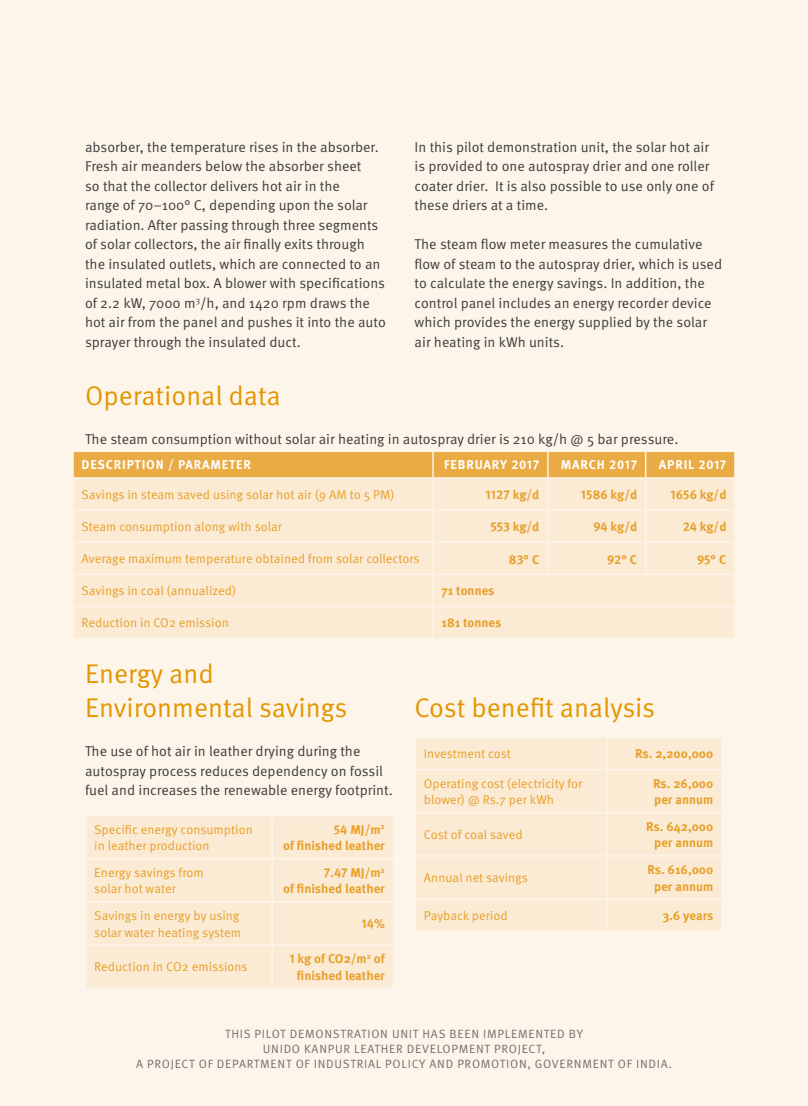
<style>
.page{position:relative;width:808px;height:1106px;background:#fdf5ea}
.page>*{position:absolute;margin:0;border:0;box-sizing:border-box;transform-origin:0 0}
.t1{font:27px/34.7px "Meta Pro";color:#e39600}
.t2{font:14.25px/19.5px "Meta Pro";color:#3c3c3b}
.t3{font:12.75px/16.5px "Meta Pro";color:#e7a029}
.t4{font:700 12.75px/16.5px "Meta Pro";color:#e7a029;text-align:right}
.t5{font:700 12.75px "Meta Pro";letter-spacing:.06em;color:#fff}
.t6{font:12px/15px "Meta Pro";letter-spacing:.06em;color:#706f6f;text-align:center}
</style>
<div class="page">
<div style="left:74px;top:479px;width:660px;height:159px;background:#fbead4"></div>
<svg style="left:73px;top:451px;width:661px;height:26px;background:#eaae4c"></svg>
<hr style="left:432px;top:479px;width:2px;height:30px;background:#fdf5ea">
<hr style="left:547px;top:479px;width:2px;height:30px;background:#fdf5ea">
<hr style="left:645px;top:479px;width:1px;height:30px;background:#fdf5ea">
<hr style="left:72px;top:509px;width:361px;height:2px;background:#fdf5ea">
<hr style="left:433px;top:509px;width:115px;height:2px;background:#fdf5ea">
<hr style="left:432px;top:511px;width:2px;height:30px;background:#fdf5ea">
<hr style="left:548px;top:509px;width:98px;height:2px;background:#fdf5ea">
<hr style="left:547px;top:511px;width:2px;height:30px;background:#fdf5ea">
<hr style="left:646px;top:509px;width:90px;height:2px;background:#fdf5ea">
<hr style="left:645px;top:511px;width:1px;height:30px;background:#fdf5ea">
<hr style="left:72px;top:541px;width:361px;height:2px;background:#fdf5ea">
<hr style="left:433px;top:541px;width:115px;height:2px;background:#fdf5ea">
<hr style="left:432px;top:543px;width:2px;height:30px;background:#fdf5ea">
<hr style="left:548px;top:541px;width:98px;height:2px;background:#fdf5ea">
<hr style="left:547px;top:543px;width:2px;height:30px;background:#fdf5ea">
<hr style="left:646px;top:541px;width:90px;height:2px;background:#fdf5ea">
<hr style="left:645px;top:543px;width:1px;height:30px;background:#fdf5ea">
<hr style="left:72px;top:573px;width:361px;height:2px;background:#fdf5ea">
<hr style="left:433px;top:573px;width:115px;height:2px;background:#fdf5ea">
<hr style="left:432px;top:575px;width:2px;height:30px;background:#fdf5ea">
<hr style="left:548px;top:573px;width:98px;height:2px;background:#fdf5ea">
<hr style="left:646px;top:573px;width:90px;height:2px;background:#fdf5ea">
<hr style="left:72px;top:605px;width:361px;height:2px;background:#fdf5ea">
<hr style="left:433px;top:605px;width:115px;height:2px;background:#fdf5ea">
<hr style="left:432px;top:607px;width:2px;height:31px;background:#fdf5ea">
<hr style="left:548px;top:605px;width:98px;height:2px;background:#fdf5ea">
<hr style="left:646px;top:605px;width:90px;height:2px;background:#fdf5ea">
<div style="left:87px;top:816px;width:306px;height:171px;background:#fbead4"></div>
<hr style="left:271px;top:816px;width:2px;height:42px;background:#fdf5ea">
<hr style="left:85px;top:858px;width:187px;height:1px;background:#fdf5ea">
<hr style="left:272px;top:858px;width:122px;height:1px;background:#fdf5ea">
<hr style="left:271px;top:859px;width:2px;height:42px;background:#fdf5ea">
<hr style="left:85px;top:901px;width:187px;height:1px;background:#fdf5ea">
<hr style="left:272px;top:901px;width:122px;height:1px;background:#fdf5ea">
<hr style="left:271px;top:902px;width:2px;height:42px;background:#fdf5ea">
<hr style="left:85px;top:944px;width:187px;height:1px;background:#fdf5ea">
<hr style="left:272px;top:944px;width:122px;height:1px;background:#fdf5ea">
<hr style="left:271px;top:945px;width:2px;height:42px;background:#fdf5ea">
<div style="left:416px;top:738px;width:305px;height:192px;background:#fbead4"></div>
<hr style="left:606px;top:738px;width:2px;height:31px;background:#fdf5ea">
<hr style="left:415px;top:769px;width:192px;height:1px;background:#fdf5ea">
<hr style="left:607px;top:769px;width:116px;height:1px;background:#fdf5ea">
<hr style="left:606px;top:770px;width:2px;height:42px;background:#fdf5ea">
<hr style="left:415px;top:812px;width:192px;height:1px;background:#fdf5ea">
<hr style="left:607px;top:812px;width:116px;height:1px;background:#fdf5ea">
<hr style="left:606px;top:813px;width:2px;height:42px;background:#fdf5ea">
<hr style="left:415px;top:855px;width:192px;height:1px;background:#fdf5ea">
<hr style="left:607px;top:855px;width:116px;height:1px;background:#fdf5ea">
<hr style="left:606px;top:856px;width:2px;height:42px;background:#fdf5ea">
<hr style="left:415px;top:898px;width:192px;height:1px;background:#fdf5ea">
<hr style="left:607px;top:898px;width:116px;height:1px;background:#fdf5ea">
<hr style="left:606px;top:899px;width:2px;height:31px;background:#fdf5ea">
<p class="t2" style="left:85px;top:137px;width:302px">absorber, the temperature rises in the absorber.<br>Fresh air meanders below the absorber sheet<br>so that the collector delivers hot air in the<br>range of 70–100° C, depending upon the solar radiation. After passing through three segments of solar collectors, the air finally exits through the insulated outlets, which are connected to an insulated metal box. A blower with specifications of 2.2 kW, 7000 m<sup>3</sup>/h, and 1420 rpm draws the hot air from the panel and pushes it into the auto sprayer through the insulated duct.</p>
<p class="t2" style="left:415px;top:137px;width:302px">In this pilot demonstration unit, the solar hot air is provided to one autospray drier and one roller coater drier. It is also possible to use only one of these driers at a time.</p>
<p class="t2" style="left:415px;top:235px;width:309px">The steam flow meter measures the cumulative flow of steam to the autospray drier, which is used to calculate the energy savings. In addition, the control panel includes an energy recorder device which provides the energy supplied by the solar air heating in kWh units.</p>
<h1 class="t1" style="left:85px;top:379px;width:197px">Operational data</h1>
<p class="t2" style="left:85px;top:430px;width:595px">The steam consumption without solar air heating in autospray drier is 210 kg/h @ 5 bar pressure.</p>
<p class="t5" style="left:82px;top:457px;width:171px">Description / parameter</p>
<p class="t5" style="left:444px;top:457px;width:97px">February 2017</p>
<p class="t5" style="left:561px;top:457px;width:78px">March 2017</p>
<p class="t5" style="left:659px;top:457px;width:69px">April 2017</p>
<p class="t3" style="left:82px;top:486px;width:314px">Savings in steam saved using solar hot air (9 AM to 5 PM)</p>
<p class="t4" style="left:486px;top:486px;width:55px">1127 kg/d</p>
<p class="t4" style="left:581px;top:486px;width:58px">1586 kg/d</p>
<p class="t4" style="left:671px;top:486px;width:57px">1656 kg/d</p>
<p class="t3" style="left:82px;top:518px;width:202px">Steam consumption along with solar</p>
<p class="t4" style="left:490px;top:518px;width:50px">553 kg/d</p>
<p class="t4" style="left:593px;top:518px;width:45px">94 kg/d</p>
<p class="t4" style="left:683px;top:518px;width:45px">24 kg/d</p>
<p class="t3" style="left:82px;top:551px;width:340px">Average maximum temperature obtained from solar collectors</p>
<p class="t4" style="left:509px;top:551px;width:31px">83° C</p>
<p class="t4" style="left:607px;top:551px;width:31px">92° C</p>
<p class="t4" style="left:697px;top:551px;width:30px">95° C</p>
<p class="t3" style="left:82px;top:583px;width:156px">Savings in coal (annualized)</p>
<p class="t4" style="left:441px;top:583px;width:54px">71 tonnes</p>
<p class="t3" style="left:82px;top:615px;width:149px">Reduction in CO2 emission</p>
<p class="t4" style="left:441px;top:615px;width:61px">181 tonnes</p>
<h1 class="t1" style="left:85px;top:657px;width:264px">Energy and<br>Environmental savings</h1>
<p class="t2" style="left:85px;top:742px;width:309px">The use of hot air in leather drying during the autospray process reduces dependency on fossil fuel and increases the renewable energy footprint.</p>
<p class="t3" style="left:94px;top:821px;width:160px">Specific energy consumption in leather production</p>
<p class="t4" style="left:283px;top:821px;width:103px">54 MJ/m<sup>2<br></sup>of finished leather</p>
<p class="t3" style="left:94px;top:864px;width:111px">Energy savings from solar hot water</p>
<p class="t4" style="left:283px;top:864px;width:103px">7.47 MJ/m<sup>2<br></sup>of finished leather</p>
<p class="t3" style="left:94px;top:907px;width:148px">Savings in energy by using solar water heating system</p>
<p class="t4" style="left:361px;top:916px;width:25px">14%</p>
<p class="t3" style="left:94px;top:959px;width:155px">Reduction in CO2 emissions</p>
<p class="t4" style="left:289px;top:950px;width:97px;text-align:center">1 kg of CO2/m<sup>2</sup> of finished leather</p>
<h1 class="t1" style="left:415px;top:691px;width:242px">Cost benefit analysis</h1>
<p class="t3" style="left:424px;top:746px;width:89px">Investment cost</p>
<p class="t4" style="left:635px;top:746px;width:80px">Rs. 2,200,000</p>
<p class="t3" style="left:424px;top:775px;width:160px">Operating cost (electricity for blower) @ Rs.7 per kWh</p>
<p class="t4" style="left:653px;top:775px;width:62px;text-align:left">Rs. 26,000 per annum</p>
<p class="t3" style="left:424px;top:827px;width:100px">Cost of coal saved</p>
<p class="t4" style="left:646px;top:818px;width:69px">Rs. 642,000 per annum</p>
<p class="t3" style="left:424px;top:870px;width:106px">Annual net savings</p>
<p class="t4" style="left:647px;top:861px;width:68px;text-align:center">Rs. 616,000 per annum</p>
<p class="t3" style="left:424px;top:907px;width:85px">Payback period</p>
<p class="t4" style="left:662px;top:907px;width:53px">3.6 years</p>
<p class="t6" style="left:136px;top:1027px;width:537px">This pilot demonstration unit has been i mplemented by<br>UN IDO Kanpur Leather D evelopment Project,<br>a project of Department of Industrial Policy and Promotion, Government of India.</p>
</div>
